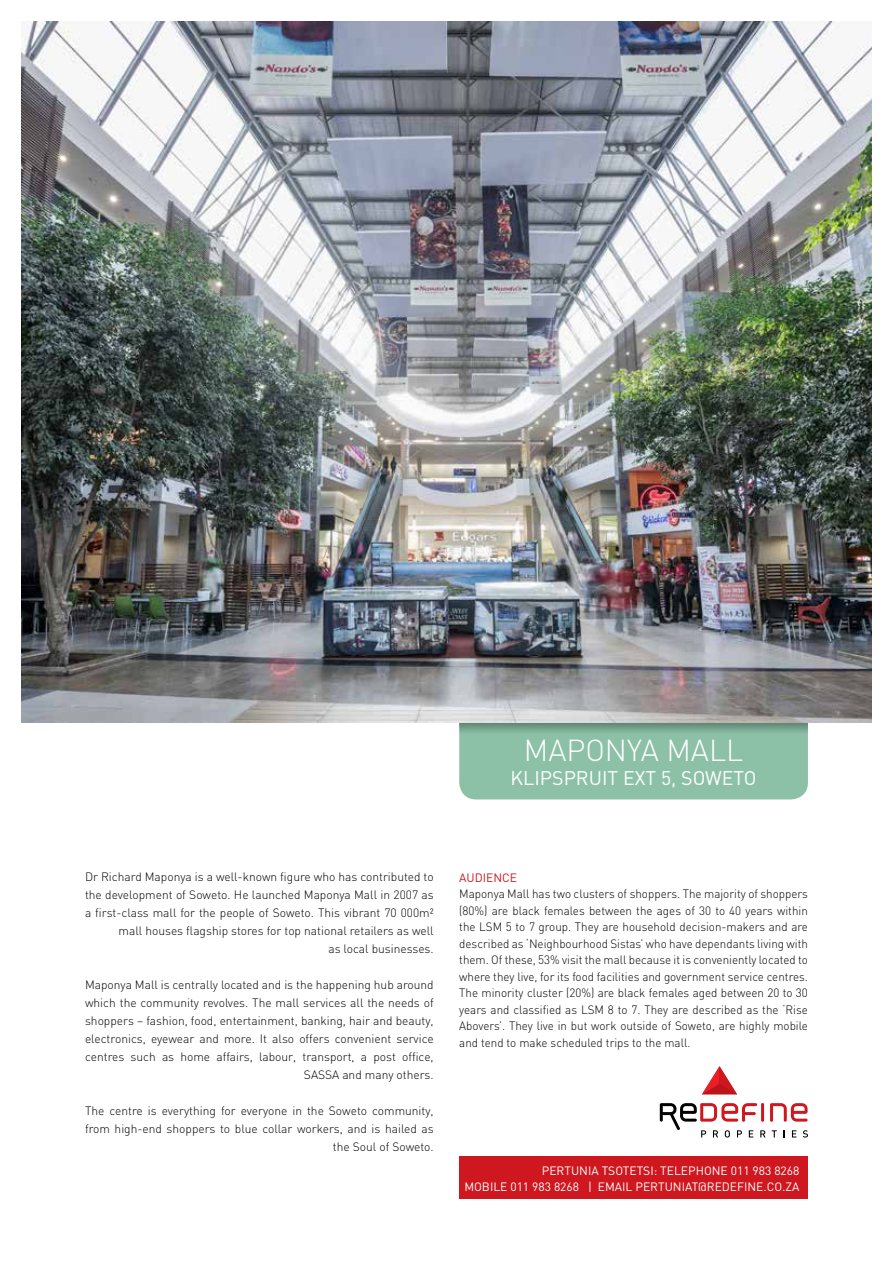
<style>
.page{position:relative;width:893px;height:1263px;background:#fff}
.page>*{position:absolute;margin:0;border:0;box-sizing:border-box;transform-origin:0 0}
.t1{font:300 30px "DIN";color:#fff}
.t2{font:19.5px "DIN";color:#fff}
.t3{font:300 12px/18px "DIN";color:#000;text-align:right}
.t4{font:12px/16.5px "DIN";color:#fff;text-align:right}
.t5{font:12px "DIN";color:#ce171e}
</style>
<div class="page">
<img style="left:21px;top:21px;width:851px;height:702px">
<div style="left:459px;top:733px;width:349px;height:66px;background:#8cc1a7"></div>
<svg style="left:459px;top:723px;width:349px;height:10px;background:#73a08a"></svg>
<svg style="left:702px;top:1066px;width:35px;height:28px"></svg>
<svg style="left:660px;top:1103px;width:148px;height:34px"></svg>
<div style="left:459px;top:1157px;width:349px;height:42px;background:#ce171e"></div>
<h1 class="t1" style="left:524px;top:732px;width:221px">MAPONYA MALL</h1>
<h2 class="t2" style="left:511px;top:766px;width:247px">KLIPSPRUIT EXT 5, SOWETO</h2>
<p class="t3" style="left:85px;top:868px;width:350px">Dr Richard Maponya is a well-known figure who has contributed to the development of Soweto. He launched Maponya Mall in 2007 as a first-class mall for the people of Soweto. This vibrant 70 000m² mall houses flagship stores for top national retailers as well<br>as local businesses.</p>
<p class="t3" style="left:85px;top:976px;width:350px">Maponya Mall is centrally located and is the happening hub around which the community revolves. The mall services all the needs of shoppers – fashion, food, entertainment, banking, hair and beauty, electronics, eyewear and more. It also offers convenient service centres such as home affairs, labour, transport, a post office, SASSA and many others.</p>
<p class="t3" style="left:85px;top:1102px;width:350px">The centre is everything for everyone in the Soweto community, from high-end shoppers to blue collar workers, and is hailed as the Soul of Soweto.</p>
<p class="t5" style="left:459px;top:870px;width:59px">AUDIENCE</p>
<p class="t3" style="left:459px;top:885px;width:350px;line-height:16.5px;text-align:justify">Maponya Mall has two clusters of shoppers. The majority of shoppers (80%) are black females between the ages of 30 to 40 years within the LSM 5 to 7 group. They are household decision-makers and are described as ‘Neighbourhood Sistas’ who have dependants living with them. Of these, 53% visit the mall because it is conveniently located to where they live, for its food facilities and government service centres.<br>The minority cluster (20%) are black females aged between 20 to 30 years and classified as LSM 8 to 7. They are described as the ‘Rise Abovers’. They live in but work outside of Soweto, are highly mobile and tend to make scheduled trips to the mall.</p>
<p class="t4" style="left:464px;top:1162px;width:337px">PERTUNIA TSOTETSI: TELEPHONE 011 983 8268<br>MOBILE 011 983 8268 | EMAIL PERTUNIAT@REDEFINE.CO.ZA</p>
</div>
